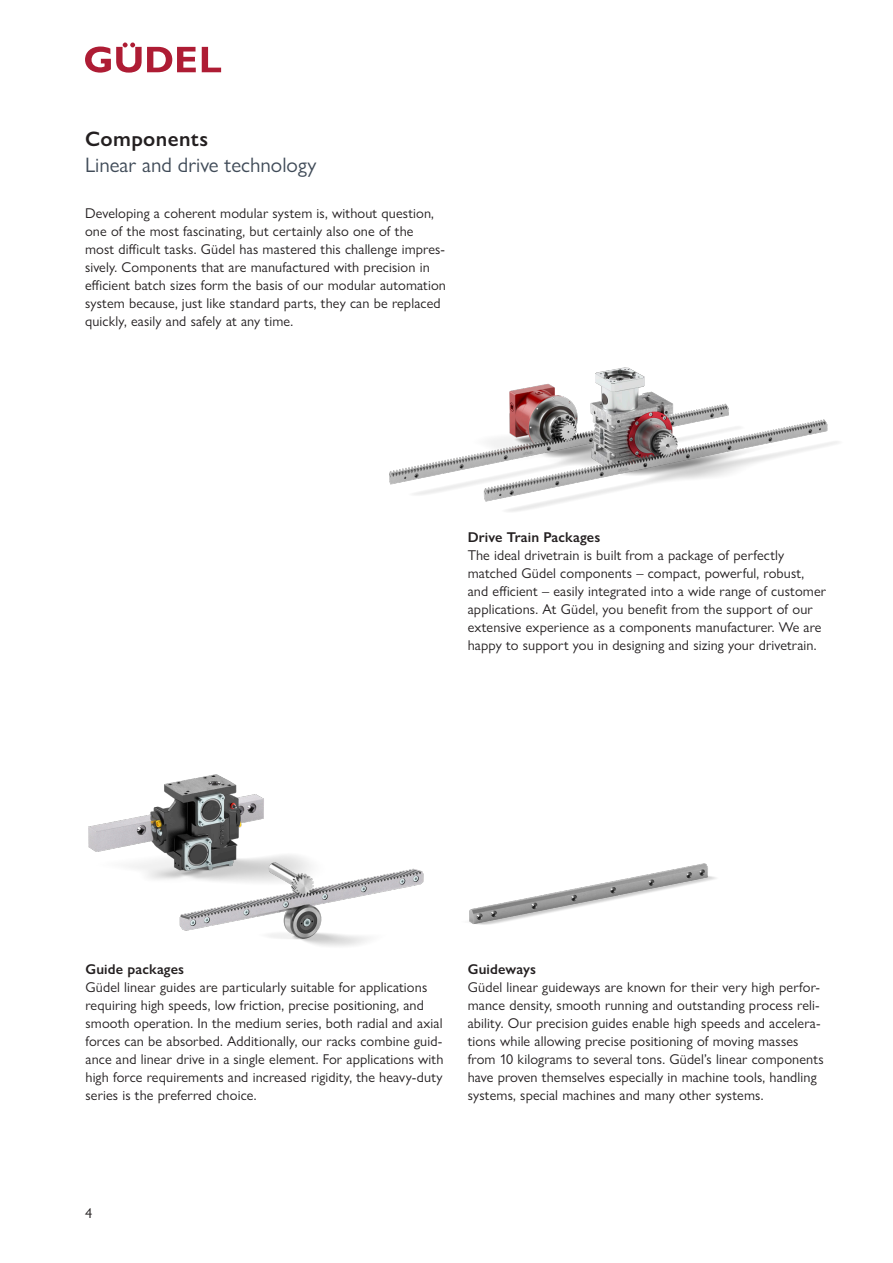
<style>
.page{position:relative;width:893px;height:1263px;background:#fff}
.page>*{position:absolute;margin:0;border:0;box-sizing:border-box;transform-origin:0 0}
.t1{font:21px "Gill Sans Nova";color:#404b58}
.t2{font:600 21px "Gill Sans Nova";letter-spacing:.02em;color:#231f20}
.t3{font:14.25px/18px "Gill Sans Nova";letter-spacing:.01em;color:#231f20}
.t4{font:600 14.25px "Gill Sans Nova";letter-spacing:.01em;color:#231f20}
</style>
<div class="page">
<svg style="left:202px;top:47px;width:19px;height:25px"></svg>
<svg style="left:85px;top:43px;width:111px;height:30px"></svg>
<img style="left:88px;top:774px;width:143px;height:78px">
<img style="left:125px;top:782px;width:299px;height:164px">
<img style="left:469px;top:863px;width:247px;height:62px">
<img style="left:389px;top:367px;width:450px;height:145px">
<h1 class="t2" style="left:85px;top:125px;width:125px">Components</h1>
<h1 class="t1" style="left:85px;top:152px;width:233px">Linear and drive technology</h1>
<p class="t3" style="left:85px;top:204px;width:362px">Developing a coherent modular system is, without question, one of the most fascinating, but certainly also one of the most difficult tasks. Güdel has mastered this challenge impres&shy;sively. Components that are manufactured with precision in efficient batch sizes form the basis of our modular automation system because, just like standard parts, they can be replaced quickly, easily and safely at any time.</p>
<p class="t4" style="left:468px;top:528px;width:134px">Drive Train Packages</p>
<p class="t3" style="left:468px;top:546px;width:360px">The ideal drivetrain is built from a package of perfectly matched Güdel components – compact, powerful, robust, and efficient – easily integrated into a wide range of customer applications. At Güdel, you benefit from the support of our extensive experience as a components manufacturer. We are happy to support you in designing and sizing your drivetrain.</p>
<p class="t4" style="left:85px;top:960px;width:100px">Guide packages</p>
<p class="t3" style="left:85px;top:978px;width:359px">Güdel linear guides are particularly suitable for applications requiring high speeds, low friction, precise positioning, and smooth operation. In the medium series, both radial and axial forces can be absorbed. Additionally, our racks combine guid&shy;ance and linear drive in a single element. For applications with high force requirements and increased rigidity, the heavy-duty series is the preferred choice.</p>
<p class="t4" style="left:468px;top:960px;width:70px">Guideways</p>
<p class="t3" style="left:468px;top:978px;width:357px">Güdel linear guideways are known for their very high perfor&shy;mance density, smooth running and outstanding process reli&shy;ability. Our precision guides enable high speeds and accelera&shy;tions while allowing precise positioning of moving masses from 10 kilograms to several tons. Güdel’s linear components have proven themselves especially in machine tools, handling systems, special machines and many other systems.</p>
<p class="t3" style="left:85px;top:1204px;width:9px">4</p>
</div>
